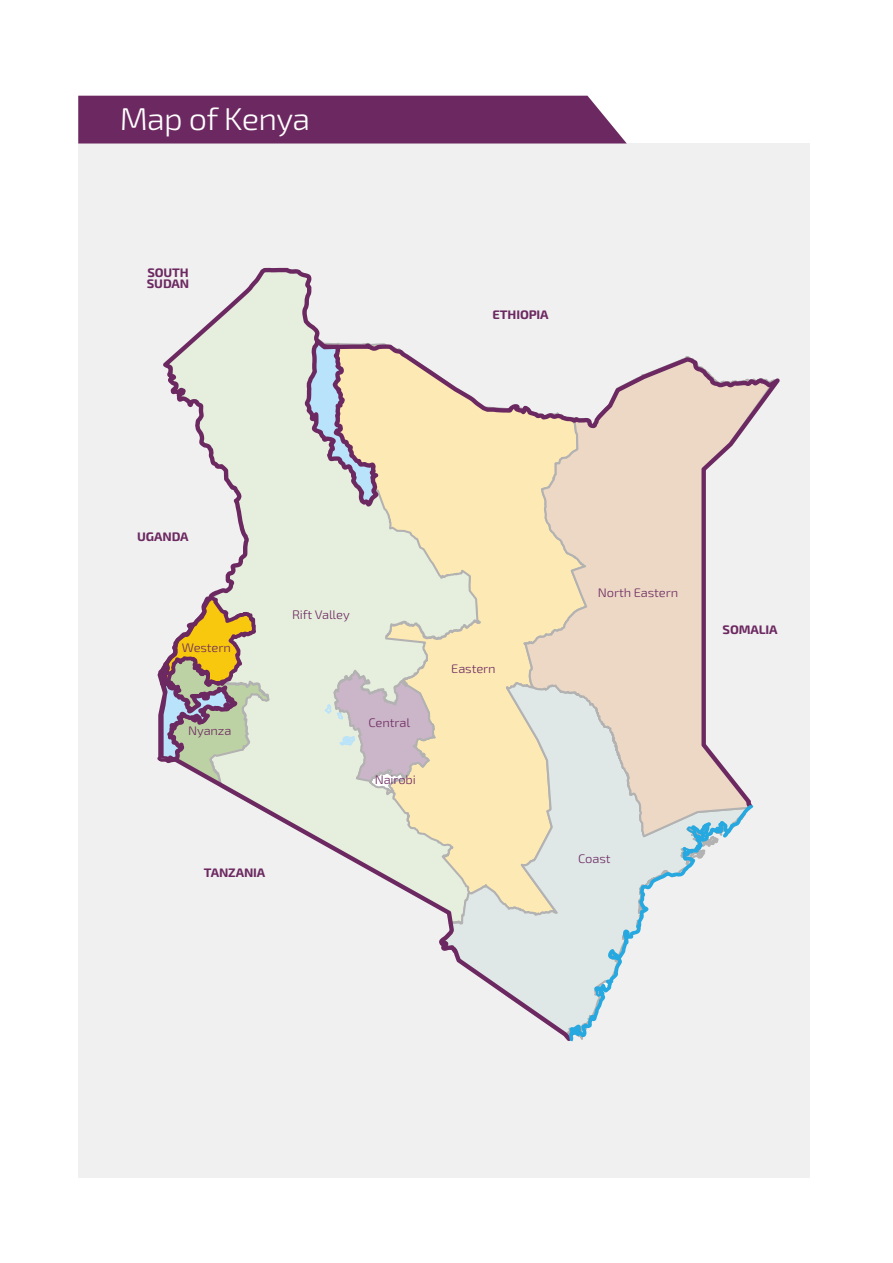
<style>
.page{position:relative;width:893px;height:1263px;background:#fff}
.page>*{position:absolute;margin:0;border:0;box-sizing:border-box;transform-origin:0 0}
.t1{font:300 31.5px "Exo 2";letter-spacing:-.02em;color:#fff}
.t2{font:300 12.3px "Exo 2";letter-spacing:-.01em;color:#6c2961;scale:1.05 1}
.t3{font:700 12.3px/11.7px "Exo 2";letter-spacing:-.01em;color:#6c2961;scale:1.05 1}
</style>
<div class="page">
<div style="left:78px;top:144px;width:732px;height:1034px;background:#f0f0f0"></div>
<div style="left:78px;top:96px;width:549px;height:48px;background:#6c2961"></div>
<svg style="left:157px;top:267px;width:623px;height:773px"></svg>
<svg style="left:567px;top:789px;width:187px;height:253px"></svg>
<h1 class="t1" style="left:120px;top:101px;width:192px">Map of Kenya</h1>
<p class="t3" style="left:147px;top:267px;width:42px">SOUTH<br>SUDAN</p>
<p class="t3" style="left:493px;top:309px;width:55px">ETHIOPIA</p>
<p class="t3" style="left:137px;top:531px;width:51px">UGANDA</p>
<p class="t2" style="left:182px;top:641px;width:48px">Western</p>
<p class="t2" style="left:188px;top:723px;width:43px">Nyanza</p>
<p class="t2" style="left:292px;top:607px;width:56px">Rift Valley</p>
<p class="t2" style="left:368px;top:716px;width:41px">Central</p>
<p class="t2" style="left:375px;top:773px;width:41px">Nairobi</p>
<p class="t3" style="left:204px;top:867px;width:60px">TANZANIA</p>
<p class="t2" style="left:451px;top:661px;width:44px">Eastern</p>
<p class="t2" style="left:598px;top:585px;width:78px">North Eastern</p>
<p class="t3" style="left:723px;top:624px;width:54px">SOMALIA</p>
<p class="t2" style="left:578px;top:851px;width:33px">Coast</p>
</div>
